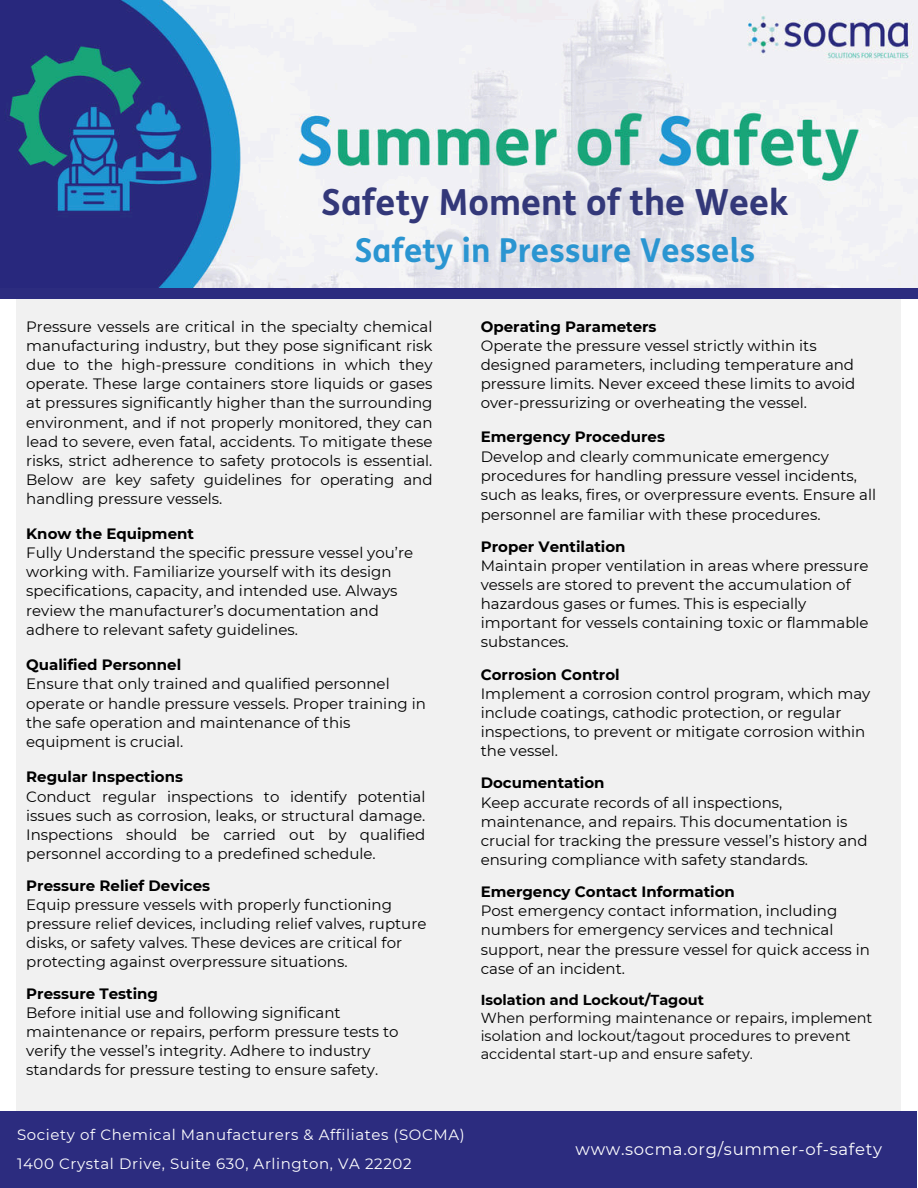
<style>
.page{position:relative;width:918px;height:1188px;background:#fff}
.page>*{position:absolute;margin:0;border:0;box-sizing:border-box;transform-origin:0 0}
.t1{font:700 36px "FS Me";color:#333879}
.t2{font:700 33px "FS Me";color:#2a95d1}
.t3{font:16.5px "Montserrat";letter-spacing:.04em;color:#fff}
.t4{font:15px/19.2px "Montserrat";color:#000}
.t5{font:700 15px "Montserrat";color:#000}
.t6{font:15px/28.8px "Montserrat";letter-spacing:.04em;color:#fff}
.t7{font:14.4px/18px "Montserrat";color:#000}
.t8{font:700 14.4px "Montserrat";color:#000}
</style>
<div class="page">
<div style="left:16px;top:0;width:885px;height:1184px;background:#f1f1f1"></div>
<div style="left:0;top:0;width:918px;height:299px;background:#2c2c7f"></div>
<img style="left:4px;top:0;width:914px;height:288px">
<div style="left:0;top:1112px;width:916px;height:76px;background:#2c2c7f"></div>
<h1 class="t1" style="left:321px;top:180px;width:469px">Safety Moment of the Week</h1>
<h2 class="t2" style="left:354px;top:230px;width:402px">Safety in Pressure Vessels</h2>
<p class="t4" style="left:26px;top:316px;width:408px;text-align:justify">Pressure vessels are critical in the specialty chemical manufacturing industry, but they pose significant risk due to the high-pressure conditions in which they operate. These large containers store liquids or gases at pressures significantly higher than the surrounding environment, and if not properly monitored, they can lead to severe, even fatal, accidents. To mitigate these risks, strict adherence to safety protocols is essential.<br>Below are key safety guidelines for operating and handling pressure vessels.</p>
<p class="t5" style="left:26px;top:523px;width:169px">Know the Equipment</p>
<p class="t4" style="left:26px;top:543px;width:388px">Fully Understand the specific pressure vessel you’re working with. Familiarize yourself with its design specifications, capacity, and intended use. Always review the manufacturer’s documentation and adhere to relevant safety guidelines.</p>
<p class="t5" style="left:26px;top:654px;width:157px">Qualified Personnel</p>
<p class="t4" style="left:26px;top:674px;width:401px">Ensure that only trained and qualified personnel operate or handle pressure vessels. Proper training in the safe operation and maintenance of this equipment is crucial.</p>
<p class="t5" style="left:26px;top:766px;width:158px">Regular Inspections</p>
<p class="t4" style="left:26px;top:786px;width:401px;text-align:justify">Conduct regular inspections to identify potential issues such as corrosion, leaks, or structural damage.<br>Inspections should be carried out by qualified personnel according to a predefined schedule.</p>
<p class="t5" style="left:26px;top:875px;width:185px">Pressure Relief Devices</p>
<p class="t4" style="left:26px;top:894px;width:402px">Equip pressure vessels with properly functioning pressure relief devices, including relief valves, rupture disks, or safety valves. These devices are critical for protecting against overpressure situations.</p>
<p class="t5" style="left:26px;top:983px;width:133px">Pressure Testing</p>
<p class="t4" style="left:26px;top:1003px;width:374px">Before initial use and following significant maintenance or repairs, perform pressure tests to verify the vessel’s integrity. Adhere to industry standards for pressure testing to ensure safety.</p>
<p class="t5" style="left:481px;top:316px;width:177px">Operating Parameters</p>
<p class="t4" style="left:481px;top:336px;width:376px">Operate the pressure vessel strictly within its designed parameters, including temperature and pressure limits. Never exceed these limits to avoid over-pressurizing or overheating the vessel.</p>
<p class="t5" style="left:481px;top:426px;width:186px">Emergency Procedures</p>
<p class="t4" style="left:481px;top:447px;width:397px">Develop and clearly communicate emergency procedures for handling pressure vessel incidents, such as leaks, fires, or overpressure events. Ensure all personnel are familiar with these procedures.</p>
<p class="t5" style="left:481px;top:536px;width:146px">Proper Ventilation</p>
<p class="t4" style="left:481px;top:555px;width:389px">Maintain proper ventilation in areas where pressure vessels are stored to prevent the accumulation of hazardous gases or fumes. This is especially important for vessels containing toxic or flammable substances.</p>
<p class="t5" style="left:481px;top:664px;width:140px">Corrosion Control</p>
<p class="t4" style="left:481px;top:683px;width:391px">Implement a corrosion control program, which may include coatings, cathodic protection, or regular inspections, to prevent or mitigate corrosion within the vessel.</p>
<p class="t5" style="left:481px;top:772px;width:125px">Documentation</p>
<p class="t4" style="left:481px;top:792px;width:388px">Keep accurate records of all inspections, maintenance, and repairs. This documentation is crucial for tracking the pressure vessel’s history and ensuring compliance with safety standards.</p>
<p class="t5" style="left:481px;top:881px;width:256px">Emergency Contact Information</p>
<p class="t4" style="left:481px;top:901px;width:391px">Post emergency contact information, including numbers for emergency services and technical support, near the pressure vessel for quick access in case of an incident.</p>
<p class="t8" style="left:481px;top:989px;width:225px">Isolation and Lockout/Tagout</p>
<p class="t7" style="left:481px;top:1008px;width:393px">When performing maintenance or repairs, implement isolation and lockout/tagout procedures to prevent accidental start-up and ensure safety.</p>
<p class="t6" style="left:17px;top:1120px;width:449px">Society of Chemical Manufacturers &amp; Affiliates (SOCMA)<br>1400 Crystal Drive, Suite 630, Arlington, VA 22202</p>
<p class="t3" style="left:576px;top:1138px;width:308px">www.socma.org/summer-of-safety</p>
</div>
